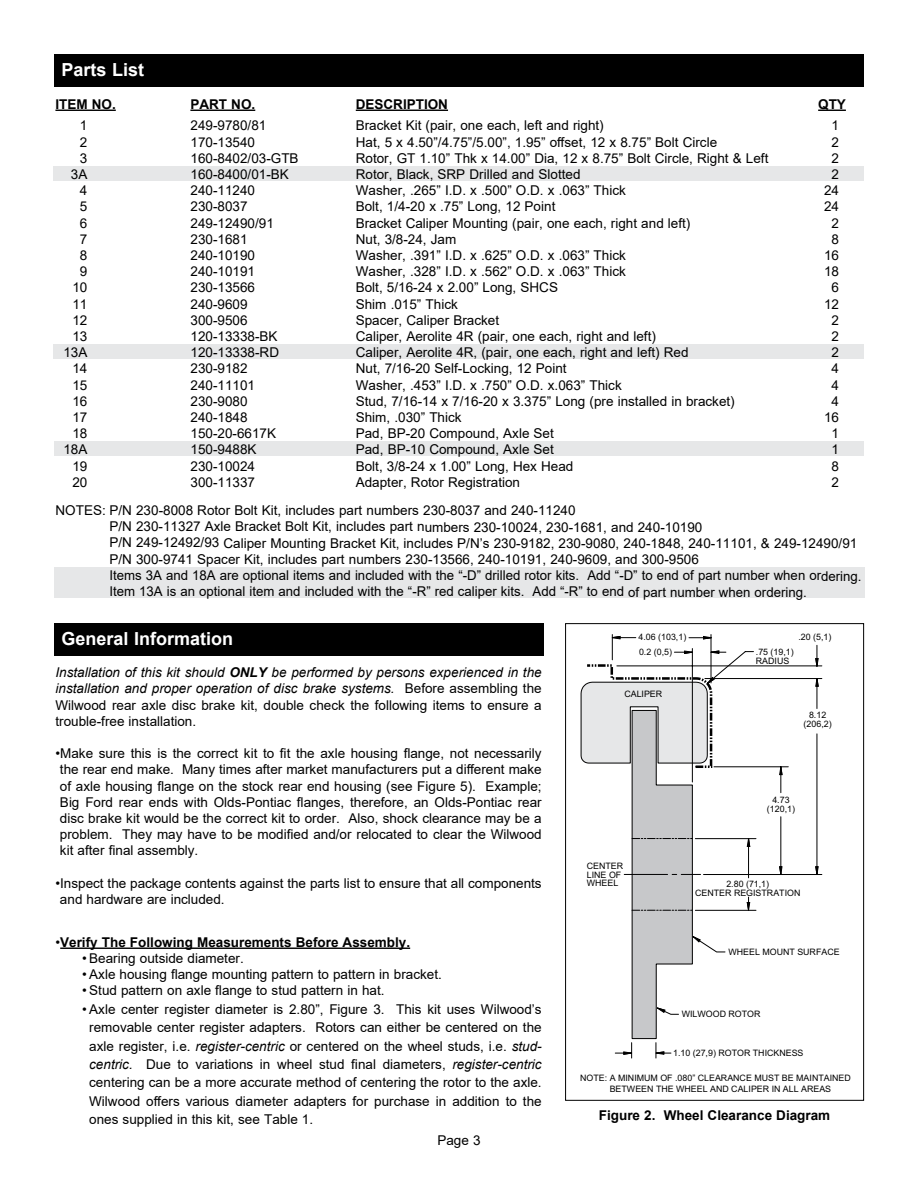
<style>
.page{position:relative;width:918px;height:1188px;background:#fff}
.page>*{position:absolute;margin:0;border:0;box-sizing:border-box;transform-origin:0 0}
.t1{font:700 18px "Arial";color:#fff}
.t2{font:13.5px/16.2px "Arial";color:#000}
.t3{font:italic 13.5px/16.2px "Arial";color:#000;text-align:justify}
.t4{font:700 13.5px "Arial";color:#000}
.t5{font:8.85px/8.9px "Arial";color:#000}
.s1{font-weight:700}
.s2{font-style:normal}
.s3{font-weight:400}
.s4{font-style:italic}
</style>
<div class="page">
<hr style="left:60px;top:948px;width:350px;height:1px;background:#000">
<hr style="left:705px;top:678px;width:117px;height:1px;background:#000">
<hr style="left:704px;top:874px;width:118px;height:1px;background:#000">
<hr style="left:617px;top:666px;width:205px;height:1px;background:#000">
<svg style="left:580px;top:634px;width:239px;height:424px"></svg>
<div style="left:565px;top:623px;width:299px;height:478px;border:1px solid #000"></div>
<div style="left:54px;top:623px;width:489px;height:33px;background:#000"></div>
<div style="left:54px;top:166px;width:810px;height:15px;background:#e6e7e8"></div>
<div style="left:54px;top:344px;width:810px;height:14px;background:#e6e7e8"></div>
<div style="left:54px;top:441px;width:810px;height:15px;background:#e6e7e8"></div>
<div style="left:54px;top:568px;width:810px;height:30px;background:#e6e7e8"></div>
<div style="left:54px;top:54px;width:810px;height:32px;background:#000"></div>
<hr style="left:55px;top:110px;width:61px;height:1px;background:#000">
<hr style="left:190px;top:110px;width:65px;height:1px;background:#000">
<hr style="left:356px;top:110px;width:92px;height:1px;background:#000">
<svg style="left:818px;top:110px;width:28px;height:1px"></svg>
<h1 class="t1" style="left:62px;top:57px;width:84px">Parts List</h1>
<p class="t4" style="left:55px;top:95px;width:62px">ITEM NO.</p>
<p class="t4" style="left:190px;top:95px;width:66px">PART NO.</p>
<p class="t4" style="left:356px;top:95px;width:94px">DESCRIPTION</p>
<p class="t4" style="left:818px;top:95px;width:29px">QTY</p>
<p class="t2" style="left:191px;top:117px;width:110px">249-9780/81<br>170-13540<br>160-8402/03-GTB<br>160-8400/01-BK<br>240-11240<br>230-8037<br>249-12490/91<br>230-1681<br>240-10190<br>240-10191<br>230-13566<br>240-9609<br>300-9506<br>120-13338-BK<br>120-13338-RD<br>230-9182<br>240-11101<br>230-9080<br>240-1848<br>150-20-6617K<br>150-9488K<br>230-10024<br>300-11337</p>
<p class="t2" style="left:356px;top:117px;width:414px">Bracket Kit (pair, one each, left and right)<br>Hat, 5 x 4.50”/4.75”/5.00”, 1.95” offset, 12 x 8.75” Bolt Circle<br>Rotor, GT 1.10” Thk x 14.00” Dia, 12 x 8.75” Bolt Circle, Right &amp; Left Rotor, Black, SRP Drilled and Slotted<br>Washer, .265” I.D. x .500” O.D. x .063” Thick<br>Bolt, 1/4-20 x .75” Long, 12 Point<br>Bracket Caliper Mounting (pair, one each, right and left)<br>Nut, 3/8-24, Jam<br>Washer, .391” I.D. x .625” O.D. x .063” Thick<br>Washer, .328” I.D. x .562” O.D. x .063” Thick<br>Bolt, 5/16-24 x 2.00” Long, SHCS<br>Shim .015” Thick<br>Spacer, Caliper Bracket<br>Caliper, Aerolite 4R (pair, one each, right and left)<br>Caliper, Aerolite 4R, (pair, one each, right and left) Red<br>Nut, 7/16-20 Self-Locking, 12 Point<br>Washer, .453” I.D. x .750” O.D. x.063” Thick<br>Stud, 7/16-14 x 7/16-20 x 3.375” Long (pre installed in bracket)<br>Shim, .030” Thick<br>Pad, BP-20 Compound, Axle Set<br>Pad, BP-10 Compound, Axle Set<br>Bolt, 3/8-24 x 1.00” Long, Hex Head<br>Adapter, Rotor Registration</p>
<p class="t2" style="left:63px;top:117px;width:26px;text-align:right">1<br>2<br>3<br>3A<br>4<br>5<br>6<br>7<br>8<br>9<br>10<br>11<br>12<br>13<br>13A<br>14<br>15<br>16<br>17<br>18<br>18A<br>19<br>20</p>
<p class="t2" style="left:824px;top:117px;width:17px;text-align:center">1<br>2<br>2<br>2<br>24<br>24<br>2<br>8<br>16<br>18<br>6<br>12<br>2<br>2<br>2<br>4<br>4<br>4<br>16<br>1<br>1<br>8<br>2</p>
<p class="t2" style="left:109px;top:502px;width:754px;text-indent:-54px">NOTES: P/N 230-8008 Rotor Bolt Kit, includes part numbers 230-8037 and 240-11240<br>P/N 230-11327 Axle Bracket Bolt Kit, includes part numbers 230-10024, 230-1681, and 240-10190<br>P/N 249-12492/93 Caliper Mounting Bracket Kit, includes P/N’s 230-9182, 230-9080, 240-1848, 240-11101, &amp; 249-12490/91<br>P/N 300-9741 Spacer Kit, includes part numbers 230-13566, 240-10191, 240-9609, and 300-9506<br>Items 3A and 18A are optional items and included with the “-D” drilled rotor kits. Add “-D” to end of part number when ordering.<br>Item 13A is an optional item and included with the “-R” red caliper kits. Add “-R” to end of part number when ordering.</p>
<h1 class="t1" style="left:62px;top:626px;width:173px">General Information</h1>
<p class="t3" style="left:56px;top:664px;width:488px">Installation of this kit should <span class="s1">ONLY</span> be performed by persons experienced in the installation and proper operation of disc brake systems. <span class="s2">Before assembling the Wilwood rear axle disc brake kit, double check the following items to ensure a trouble-free installation.</span></p>
<p class="t2" style="left:60px;top:745px;width:483px;text-align:justify;text-indent:-4px">•Make sure this is the correct kit to fit the axle housing flange, not necessarily the rear end make. Many times after market manufacturers put a different make of axle housing flange on the stock rear end housing (see Figure 5). Example; Big Ford rear ends with Olds-Pontiac flanges, therefore, an Olds-Pontiac rear disc brake kit would be the correct kit to order. Also, shock clearance may be a problem. They may have to be modified and/or relocated to clear the Wilwood kit after final assembly.</p>
<p class="t2" style="left:60px;top:875px;width:483px;text-indent:-4px">•Inspect the package contents against the parts list to ensure that all components and hardware are included.</p>
<p class="t4" style="left:56px;top:933px;width:356px"><span class="s3">•</span>Verify The Following Measurements Before Assembly.</p>
<p class="t2" style="left:82px;top:950px;width:163px">• Bearing outside diameter.</p>
<p class="t2" style="left:82px;top:966px;width:361px">• Axle housing flange mounting pattern to pattern in bracket.</p>
<p class="t2" style="left:82px;top:982px;width:304px">• Stud pattern on axle flange to stud pattern in hat.</p>
<p class="t2" style="left:89px;top:1000px;width:454px;line-height:18.3px;text-align:justify;text-indent:-7px">• Axle center register diameter is 2.80”, Figure 3. This kit uses Wilwood’s removable center register adapters. Rotors can either be centered on the axle register, i.e. <span class="s4">register-centric</span> or centered on the wheel studs, i.e. <span class="s4">stud&shy;centric.</span> Due to variations in wheel stud final diameters, <span class="s4">register-centric </span>centering can be a more accurate method of centering the rotor to the axle.<br>Wilwood offers various diameter adapters for purchase in addition to the ones supplied in this kit, see Table 1.</p>
<p class="t2" style="left:437px;top:1132px;width:45px">Page 3</p>
<p class="t5" style="left:639px;top:633px;width:49px">4.06 (103,1)</p>
<p class="t5" style="left:798px;top:633px;width:34px">.20 (5,1)</p>
<p class="t5" style="left:639px;top:648px;width:34px">0.2 (0,5)</p>
<p class="t5" style="left:624px;top:690px;width:39px">CALIPER</p>
<p class="t5" style="left:756px;top:648px;width:39px">.75 (19,1)<br>RADIUS</p>
<p class="t5" style="left:804px;top:712px;width:30px;text-align:center">8.12 (206,2)</p>
<p class="t5" style="left:587px;top:862px;width:38px">CENTER<br>LINE OF<br>WHEEL</p>
<p class="t5" style="left:767px;top:796px;width:30px;text-align:center">4.73 (120,1)</p>
<p class="t5" style="left:695px;top:881px;width:107px;text-align:center">2.80 (71,1)<br>CENTER REGISTRATION</p>
<p class="t5" style="left:728px;top:948px;width:113px">WHEEL MOUNT SURFACE</p>
<p class="t5" style="left:682px;top:1011px;width:80px">WILWOOD ROTOR</p>
<p class="t5" style="left:673px;top:1049px;width:132px">1.10 (27,9) ROTOR THICKNESS</p>
<p class="t5" style="left:610px;top:1073px;width:243px;line-height:10.6px;text-indent:-30px">NOTE: A MINIMUM OF .080” CLEARANCE MUST BE MAINTAINED<br>BETWEEN THE WHEEL AND CALIPER IN ALL AREAS</p>
<p class="t4" style="left:599px;top:1105px;width:233px">Figure 2. Wheel Clearance Diagram</p>
</div>
